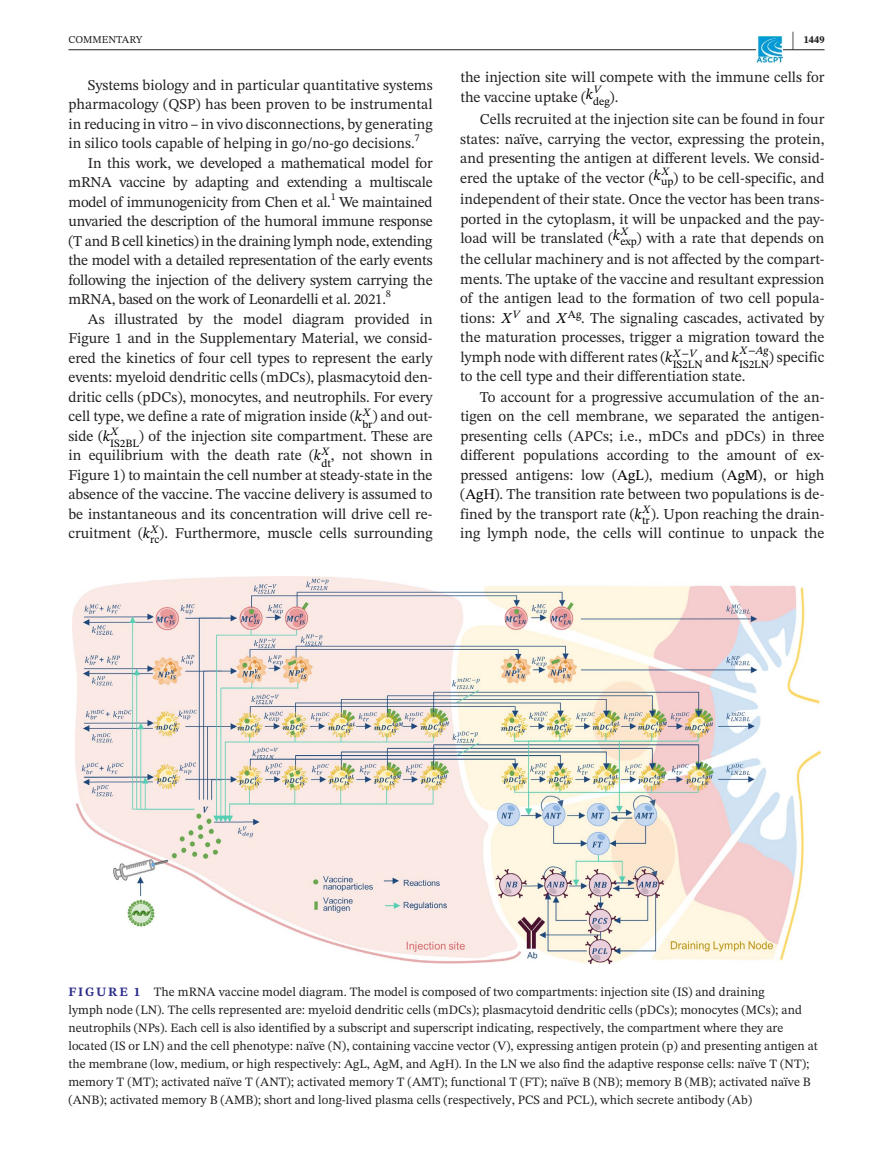
<style>
.page{position:relative;width:893px;height:1174px;background:#fff}
.page>*{position:absolute;margin:0;border:0;box-sizing:border-box;transform-origin:0 0}
.t1{font:700 21px "STIX Two Text";color:#231f20;scale:.42 1}
.t2{font:15px/19.5px "STIX Two Text";color:#231f20;text-align:justify}
.t3{font:12.75px/18px "STIX Two Text";color:#231f20}
.t4{font:11.25px "STIX Two Text";color:#000}
.t5{font:italic 11.25px "STIX Two Text";color:#000}
.t6{font:10.5px "STIX Two Text";color:#231f20}
.t7{font:700 10.5px "STIX Two Text";color:#231f20}
.s1{font-style:italic;color:#000}
.s2{font-family:"STIX Math";font-style:normal}
.s3{color:#000}
.s4{font-weight:700;color:#2c2d8c}
</style>
<div class="page">
<hr style="left:68px;top:49px;width:756px;height:1px;background:#231f20">
<img style="left:757px;top:37px;width:25px;height:25px">
<img style="left:72px;top:577px;width:749px;height:386px">
<h1 class="t1" style="left:792px;top:24px;width:8px">|</h1>
<p class="t6" style="left:68px;top:32px;width:76px">COMMENTARY</p>
<p class="t7" style="left:804px;top:32px;width:22px">1449</p>
<p class="t2" style="left:68px;top:75px;width:366px;text-indent:20px">Systems biology and in particular quantitative systems pharmacology (QSP) has been proven to be instrumental in reducing in vitro – in vivo disconnections, by generating in silico tools capable of helping in go/no-go decisions.</p>
<p class="t2" style="left:460px;top:66px;width:366px;line-height:20.4px">the injection site will compete with the immune cells for the vaccine uptake (<sup>k</sup><sup>V</sup></p>
<p class="t4" style="left:593px;top:96px;width:27px">deg<sup>).</sup></p>
<p class="t2" style="left:460px;top:110px;width:366px;text-indent:20px">Cells recruited at the injection site can be found in four states: naïve, carrying the vector, expressing the protein, and presenting the antigen at different levels. We consid&shy;ered the uptake of the vector (<sup>k</sup><sup>X</sup></p>
<p class="t6" style="left:415px;top:130px;width:7px">7</p>
<p class="t2" style="left:69px;top:153px;width:366px;text-indent:19px">In this work, we developed a mathematical model for mRNA vaccine by adapting and extending a multiscale model of immunogenicity from Chen et al.</p>
<p class="t2" style="left:460px;top:167px;width:366px;line-height:21.1px;text-align:right"><sub>up</sub>) to be cell-specific, and<br>independent of their state. Once the vector has been trans-</p>
<p class="t2" style="left:460px;top:209px;width:366px">ported in the cytoplasm, it will be unpacked and the pay&shy;load will be translated (<sup>k</sup><sup>X</sup></p>
<p class="t6" style="left:331px;top:189px;width:7px">1</p>
<p class="t2" style="left:68px;top:192px;width:366px;text-indent:271px">We maintained unvaried the description of the humoral immune response (T and B cell kinetics) in the draining lymph node, extending the model with a detailed representation of the early events following the injection of the delivery system carrying the mRNA, based on the work of Leonardelli et al. 2021.</p>
<p class="t2" style="left:460px;top:227px;width:366px;line-height:21.1px;text-align:right"><sub>exp</sub>) with a rate that depends on<br>the cellular machinery and is not affected by the compart-</p>
<p class="t2" style="left:460px;top:269px;width:366px">ments. The uptake of the vaccine and resultant expression of the antigen lead to the formation of two cell popula&shy;tions: <span class="s1">X</span><sup>V</sup> and <span class="s1">X</span> <sup>Ag</sup>. The signaling cascades, activated by the maturation processes, trigger a migration toward the lymph node with different rates (<span class="s1">k</span><sup>X</sup><sup>−</sup><sup>V</sup></p>
<p class="t6" style="left:386px;top:286px;width:7px">8</p>
<p class="t2" style="left:68px;top:309px;width:366px;text-indent:20px">As illustrated by the model diagram provided in Figure 1 and in the Supplementary Material, we consid&shy;ered the kinetics of four cell types to represent the early events: myeloid dendritic cells (mDCs), plasmacytoid den&shy;dritic cells (pDCs), monocytes, and neutrophils. For every cell type, we define a rate of migration inside (<span class="s1">k</span><sup>X</sup></p>
<p class="t4" style="left:673px;top:359px;width:68px">IS2LN <sup>and</sup> <sup>k</sup></p>
<p class="t5" style="left:740px;top:345px;width:30px">X<span class="s2">−</span>Ag</p>
<p class="t2" style="left:460px;top:347px;width:366px;text-indent:279px"><sub>IS2LN</sub>) specific to the cell type and their differentiation state.</p>
<p class="t2" style="left:460px;top:387px;width:366px;text-indent:20px">To account for a progressive accumulation of the an&shy;tigen on the cell membrane, we separated the antigen&shy;presenting cells (APCs; i.e., mDCs and pDCs) in three different populations according to the amount of ex&shy;pressed antigens: low (<span class="s3">AgL</span>), medium (<span class="s3">AgM</span>), or high (<span class="s3">AgH</span>). The transition rate between two populations is de&shy;fined by the transport rate (<span class="s1">k</span><sup>X</sup></p>
<p class="t2" style="left:362px;top:406px;width:72px"><sub>br</sub>) and out-</p>
<p class="t2" style="left:68px;top:426px;width:51px">side (<span class="s1">k</span><sup>X</sup></p>
<p class="t2" style="left:68px;top:426px;width:366px;text-indent:42px"><sub>IS2BL</sub>) of the injection site compartment. These are in equilibrium with the death rate (<span class="s1">k</span><sup>X</sup></p>
<p class="t2" style="left:68px;top:445px;width:366px;text-indent:253px"><sub>dt</sub>, not shown in Figure 1) to maintain the cell number at steady-state in the absence of the vaccine. The vaccine delivery is assumed to be instantaneous and its concentration will drive cell re&shy;cruitment (<span class="s1">k</span><sup>X</sup></p>
<p class="t2" style="left:460px;top:504px;width:366px;text-align:right"><sub>tr</sub>). Upon reaching the drain-<br>ing lymph node, the cells will continue to unpack the</p>
<p class="t2" style="left:150px;top:523px;width:284px"><sub>rc</sub>). Furthermore, muscle cells surrounding</p>
<p class="t3" style="left:68px;top:982px;width:751px"><span class="s4">FIGURE 1</span> The mRNA vaccine model diagram. The model is composed of two compartments: injection site (IS) and draining<br>lymph node (LN). The cells represented are: myeloid dendritic cells (mDCs); plasmacytoid dendritic cells (pDCs); monocytes (MCs); and neutrophils (NPs). Each cell is also identified by a subscript and superscript indicating, respectively, the compartment where they are located (IS or LN) and the cell phenotype: naïve (N), containing vaccine vector (V), expressing antigen protein (p) and presenting antigen at the membrane (low, medium, or high respectively: AgL, AgM, and AgH). In the LN we also find the adaptive response cells: naïve T (NT); memory T (MT); activated naïve T (ANT); activated memory T (AMT); functional T (FT); naïve B (NB); memory B (MB); activated naïve B (ANB); activated memory B (AMB); short and long-lived plasma cells (respectively, PCS and PCL), which secrete antibody (Ab)</p>
</div>
